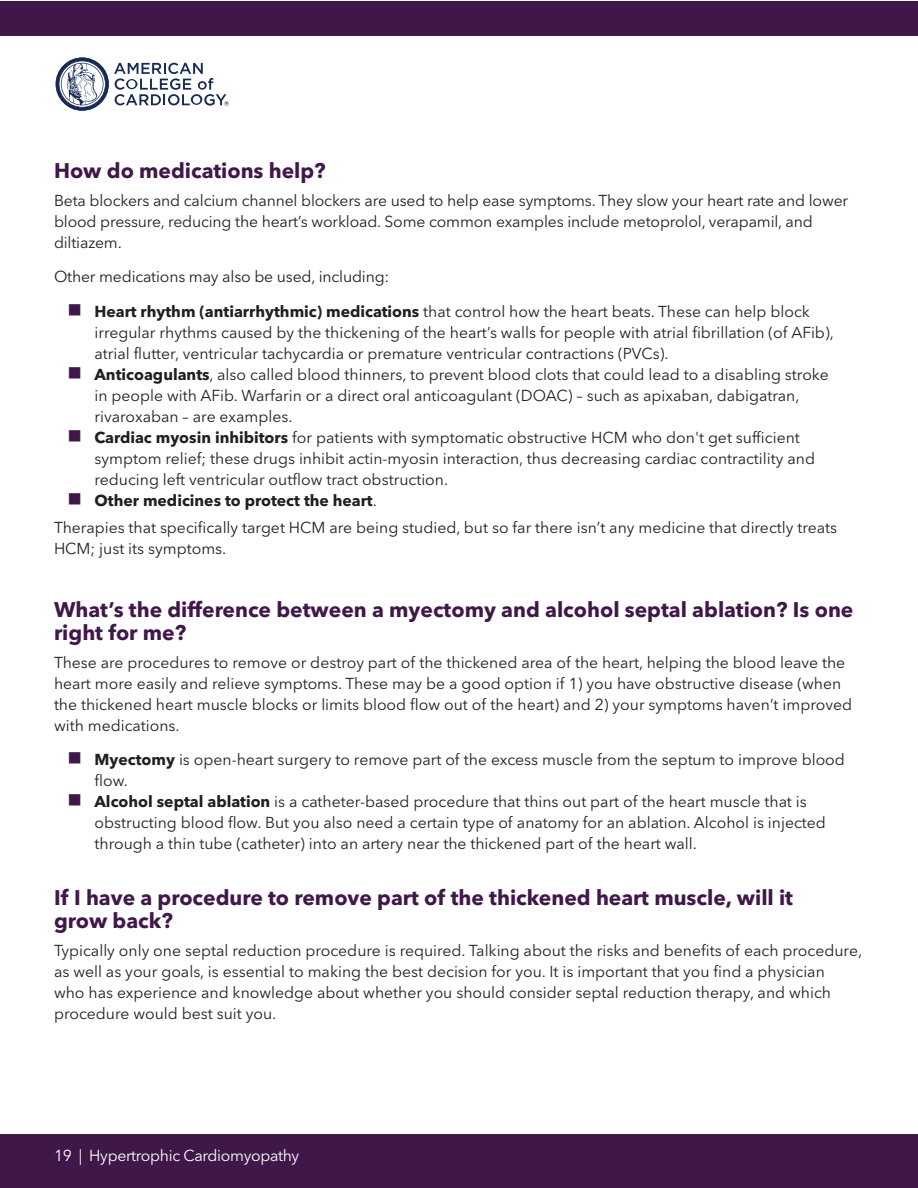
<style>
.page{position:relative;width:918px;height:1188px;background:#fff}
.page>*{position:absolute;margin:0;border:0;box-sizing:border-box;transform-origin:0 0}
.t1{font:700 21px/22.5px "Avenir Next World";color:#401749}
.t2{font:15.75px/21px "Avenir Next World";color:#231f20}
.t3{font:15.75px "Avenir Next World";letter-spacing:-.02em;color:#fff}
.s1{font-weight:700}
</style>
<div class="page">
<div style="left:0;top:1px;width:918px;height:35px;background:#401749"></div>
<svg style="left:54px;top:56px;width:56px;height:56px"></svg>
<svg style="left:56px;top:58px;width:173px;height:53px"></svg>
<div style="left:0;top:1134px;width:918px;height:54px;background:#401749"></div>
<h1 class="t1" style="left:54px;top:159px;width:273px">How do medications help?</h1>
<p class="t2" style="left:54px;top:190px;width:796px">Beta blockers and calcium channel blockers are used to help ease symptoms. They slow your heart rate and lower blood pressure, reducing the heart’s workload. Some common examples include metoprolol, verapamil, and diltiazem.</p>
<p class="t2" style="left:94px;top:260px;width:717px;line-height:34.5px;text-indent:-40px">Other medications may also be used, including:<br><span class="s1">Heart rhythm (antiarrhythmic) medications</span> that control how the heart beats. These can help block</p>
<p class="t2" style="left:94px;top:322px;width:741px">irregular rhythms caused by the thickening of the heart’s walls for people with atrial fibrillation (of AFib), atrial flutter, ventricular tachycardia or premature ventricular contractions (PVCs).<br><span class="s1">Anticoagulants</span>, also called blood thinners, to prevent blood clots that could lead to a disabling stroke in people with AFib. Warfarin or a direct oral anticoagulant (DOAC) – such as apixaban, dabigatran, rivaroxaban – are examples.<br><span class="s1">Cardiac myosin inhibitors</span> for patients with symptomatic obstructive HCM who don't get sufficient symptom relief; these drugs inhibit actin-myosin interaction, thus decreasing cardiac contractility and reducing left ventricular outflow tract obstruction.<br><span class="s1">Other medicines to protect the heart</span>.</p>
<p class="t2" style="left:54px;top:518px;width:784px">Therapies that specifically target HCM are being studied, but so far there isn’t any medicine that directly treats<br>HCM; just its symptoms.</p>
<h1 class="t1" style="left:54px;top:599px;width:801px">What’s the difference between a myectomy and alcohol septal ablation? Is one right for me?</h1>
<p class="t2" style="left:54px;top:652px;width:800px">These are procedures to remove or destroy part of the thickened area of the heart, helping the blood leave the heart more easily and relieve symptoms. These may be a good option if 1) you have obstructive disease (when the thickened heart muscle blocks or limits blood flow out of the heart) and 2) your symptoms haven’t improved with medications.</p>
<p class="t2" style="left:94px;top:749px;width:752px"><span class="s1">Myectomy</span> is open-heart surgery to remove part of the excess muscle from the septum to improve blood flow.<br><span class="s1">Alcohol septal ablation</span> is a catheter-based procedure that thins out part of the heart muscle that is obstructing blood flow. But you also need a certain type of anatomy for an ablation. Alcohol is injected through a thin tube (catheter) into an artery near the thickened part of the heart wall.</p>
<h1 class="t1" style="left:54px;top:887px;width:741px">If I have a procedure to remove part of the thickened heart muscle, will it grow back?</h1>
<p class="t2" style="left:54px;top:940px;width:810px">Typically only one septal reduction procedure is required. Talking about the risks and benefits of each procedure, as well as your goals, is essential to making the best decision for you. It is important that you find a physician<br>who has experience and knowledge about whether you should consider septal reduction therapy, and which procedure would best suit you.</p>
<p class="t3" style="left:54px;top:1143px;width:247px">19 | Hypertrophic Cardiomyopathy</p>
</div>
